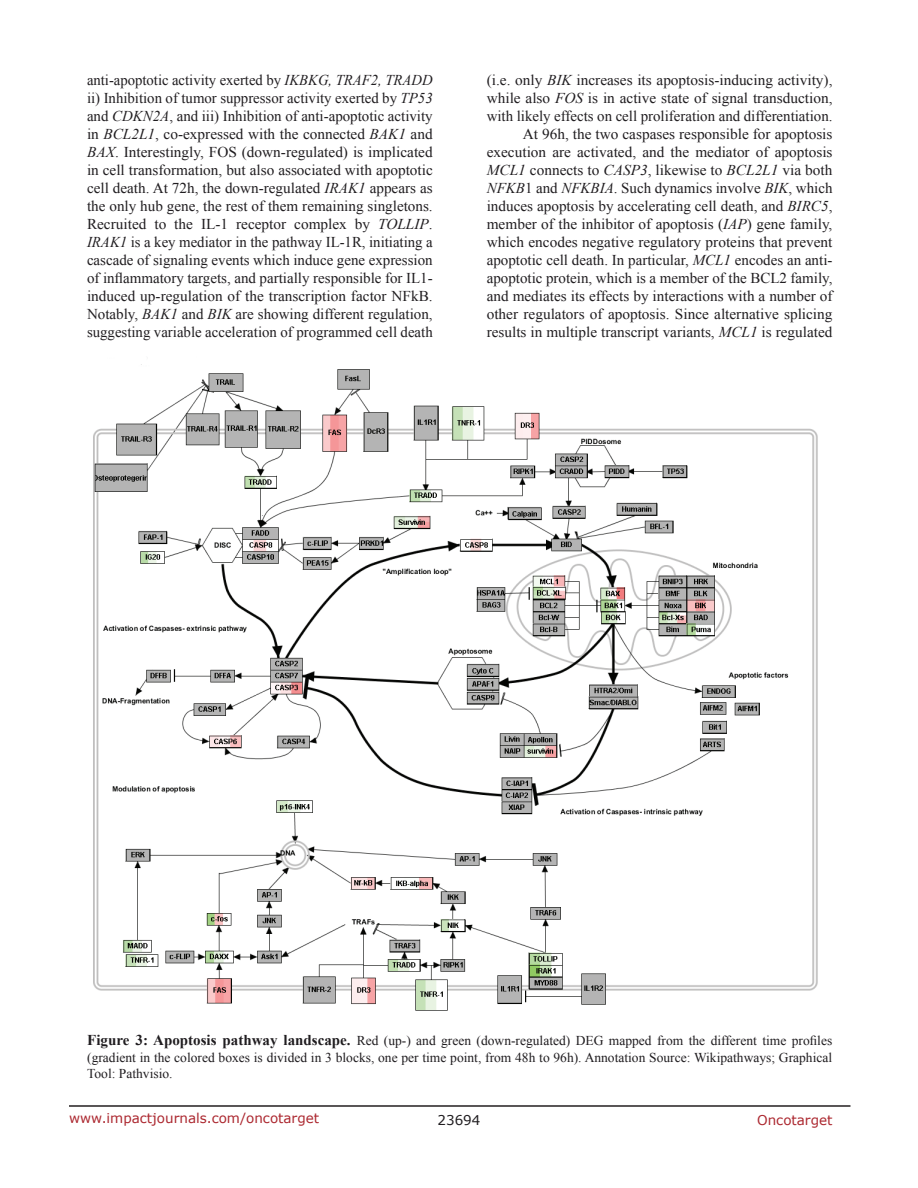
<style>
.page{position:relative;width:918px;height:1188px;background:#fff}
.page>*{position:absolute;margin:0;border:0;box-sizing:border-box;transform-origin:0 0}
.t1{font:15px/18px "Times New Roman";color:#201d20;text-align:justify}
.t2{font:13.5px/16.2px "Times New Roman";color:#201d20;text-align:justify}
.t3{font:13.5px "Verdana";color:#ac2830}
.t4{font:13.5px "Verdana";color:#201d20}
.s1{font-style:italic}
.s2{font-weight:700;font-size:15px}
</style>
<div class="page">
<hr style="left:69px;top:1105px;width:781px;height:2px;background:#231f20">
<img style="left:93px;top:364px;width:725px;height:647px">
<p class="t1" style="left:87px;top:71px;width:347px">anti-apoptotic activity exerted by <span class="s1">IKBKG, TRAF2, TRADD </span>ii) Inhibition of tumor suppressor activity exerted by <span class="s1">TP53 </span>and <span class="s1">CDKN2A</span>, and iii) Inhibition of anti-apoptotic activity in <span class="s1">BCL2L1</span>, co-expressed with the connected <span class="s1">BAK1</span> and <span class="s1">BAX</span>. Interestingly, FOS (down-regulated) is implicated in cell transformation, but also associated with apoptotic cell death. At 72h, the down-regulated <span class="s1">IRAK1</span> appears as the only hub gene, the rest of them remaining singletons.<br>Recruited to the IL-1 receptor complex by <span class="s1">TOLLIP</span>.<br><span class="s1">IRAK1</span> is a key mediator in the pathway IL-1R, initiating a cascade of signaling events which induce gene expression of inflammatory targets, and partially responsible for IL1- induced up-regulation of the transcription factor NFkB.<br>Notably, <span class="s1">BAK1</span> and <span class="s1">BIK</span> are showing different regulation, suggesting variable acceleration of programmed cell death</p>
<p class="t1" style="left:487px;top:71px;width:347px;text-align:right">(i.e. only <span class="s1">BIK</span> increases its apoptosis-inducing activity), while also <span class="s1">FOS</span> is in active state of signal transduction, with likely effects on cell proliferation and differentiation.<br>At 96h, the two caspases responsible for apoptosis execution are activated, and the mediator of apoptosis <span class="s1">MCL1</span> connects to <span class="s1">CASP3</span>, likewise to <span class="s1">BCL2L1</span> via both <span class="s1">NFKB</span>1 and <span class="s1">NFKBIA</span>. Such dynamics involve <span class="s1">BIK</span>, which induces apoptosis by accelerating cell death, and <span class="s1">BIRC5</span>, member of the inhibitor of apoptosis (<span class="s1">IAP</span>) gene family, which encodes negative regulatory proteins that prevent apoptotic cell death. In particular, <span class="s1">MCL1</span> encodes an anti&shy;apoptotic protein, which is a member of the BCL2 family, and mediates its effects by interactions with a number of other regulators of apoptosis. Since alternative splicing results in multiple transcript variants, <span class="s1">MCL1</span> is regulated</p>
<p class="t2" style="left:87px;top:1033px;width:747px"><span class="s2">Figure 3: Apoptosis pathway landscape.</span> Red (up-) and green (down-regulated) DEG mapped from the different time profiles (gradient in the colored boxes is divided in 3 blocks, one per time point, from 48h to 96h). Annotation Source: Wikipathways; Graphical Tool: Pathvisio.</p>
<p class="t3" style="left:69px;top:1109px;width:252px">www.impactjournals.com/oncotarget</p>
<p class="t4" style="left:438px;top:1111px;width:44px">23694</p>
<p class="t3" style="left:757px;top:1111px;width:77px">Oncotarget</p>
</div>
